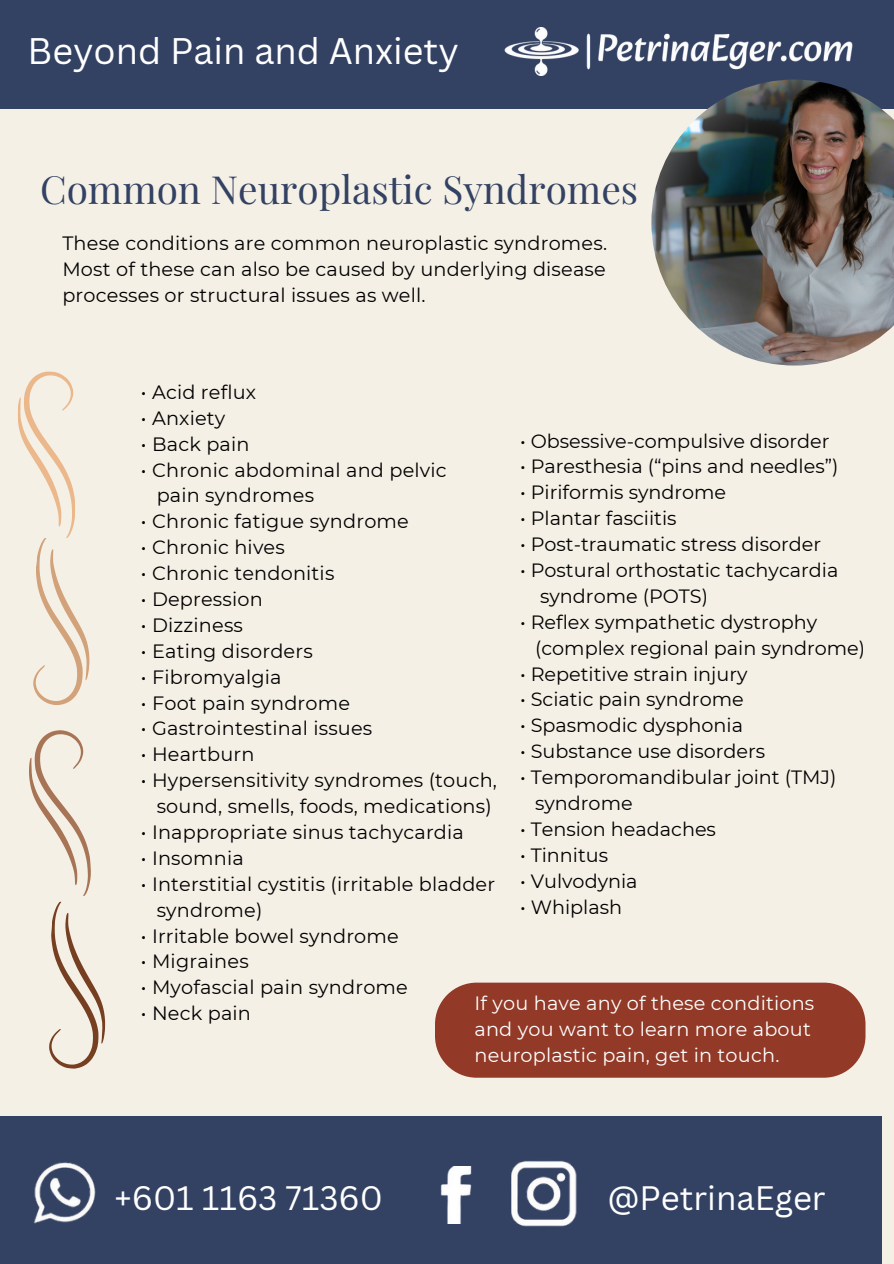
<style>
.page{position:relative;width:894px;height:1264px;background:#fff}
.page>*{position:absolute;margin:0;border:0;box-sizing:border-box;transform-origin:0 0}
.t1{font:38.7px "Playfair Display";color:#334263}
.t2{font:36px "Canva Sans";color:#fff}
.t3{font:33px "Canva Sans";color:#fff}
.t4{font:19.2px/25.8px "Montserrat";letter-spacing:.01em;color:#000;text-align:justify}
.t5{font:19.2px/25.8px "Montserrat";letter-spacing:.01em;color:#fff}
</style>
<div class="page">
<div style="left:0;top:0;width:893px;height:1263px;background:#f5f0e6"></div>
<div style="left:0;top:0;width:893px;height:109px;background:#334263"></div>
<img style="left:651px;top:79px;width:242px;height:286px">
<div style="left:0;top:1116px;width:881px;height:147px;background:#334263"></div>
<img style="left:504px;top:27px;width:348px;height:48px">
<img style="left:33px;top:1162px;width:63px;height:62px">
<img style="left:511px;top:1160px;width:66px;height:67px">
<img style="left:440px;top:1166px;width:32px;height:56px">
<div style="left:435px;top:982px;width:430px;height:95px;background:#923927"></div>
<svg style="left:18px;top:371px;width:72px;height:334px"></svg>
<svg style="left:29px;top:730px;width:77px;height:339px"></svg>
<p class="t2" style="left:28px;top:25px;width:432px">Beyond Pain and Anxiety</p>
<p class="t1" style="left:40px;top:162px;width:599px">Common Neuroplastic Syndromes</p>
<p class="t4" style="left:62px;top:230px;width:546px">These conditions are common neuroplastic syndromes.<br>Most of these can also be caused by underlying disease processes or structural issues as well.</p>
<p class="t4" style="left:141px;top:379px;width:117px">• Acid reflux</p>
<p class="t4" style="left:141px;top:405px;width:86px">• Anxiety</p>
<p class="t4" style="left:141px;top:431px;width:110px">• Back pain</p>
<p class="t4" style="left:141px;top:457px;width:307px">• Chronic abdominal and pelvic</p>
<p class="t4" style="left:157px;top:482px;width:159px">pain syndromes</p>
<p class="t4" style="left:141px;top:508px;width:269px">• Chronic fatigue syndrome</p>
<p class="t4" style="left:141px;top:534px;width:145px">• Chronic hives</p>
<p class="t4" style="left:141px;top:560px;width:195px">• Chronic tendonitis</p>
<p class="t4" style="left:141px;top:586px;width:123px">• Depression</p>
<p class="t4" style="left:141px;top:612px;width:104px">• Dizziness</p>
<p class="t4" style="left:141px;top:638px;width:173px">• Eating disorders</p>
<p class="t4" style="left:141px;top:664px;width:142px">• Fibromyalgia</p>
<p class="t4" style="left:141px;top:689px;width:210px">• Foot pain syndrome</p>
<p class="t4" style="left:141px;top:715px;width:233px">• Gastrointestinal issues</p>
<p class="t4" style="left:141px;top:741px;width:115px">• Heartburn</p>
<p class="t4" style="left:141px;top:767px;width:357px">• Hypersensitivity syndromes (touch,</p>
<p class="t4" style="left:157px;top:793px;width:336px">sound, smells, foods, medications)</p>
<p class="t4" style="left:141px;top:819px;width:324px">• Inappropriate sinus tachycardia</p>
<p class="t4" style="left:141px;top:845px;width:104px">• Insomnia</p>
<p class="t4" style="left:141px;top:871px;width:355px">• Interstitial cystitis (irritable bladder</p>
<p class="t4" style="left:157px;top:896px;width:107px">syndrome)</p>
<p class="t4" style="left:141px;top:922px;width:259px">• Irritable bowel syndrome</p>
<p class="t4" style="left:141px;top:948px;width:109px">• Migraines</p>
<p class="t4" style="left:141px;top:974px;width:268px">• Myofascial pain syndrome</p>
<p class="t4" style="left:141px;top:1000px;width:111px">• Neck pain</p>
<p class="t4" style="left:520px;top:428px;width:311px">• Obsessive-compulsive disorder</p>
<p class="t4" style="left:520px;top:453px;width:320px">• Paresthesia (“pins and needles”)</p>
<p class="t4" style="left:520px;top:479px;width:207px">• Piriformis syndrome</p>
<p class="t4" style="left:520px;top:505px;width:158px">• Plantar fasciitis</p>
<p class="t4" style="left:520px;top:531px;width:302px">• Post-traumatic stress disorder</p>
<p class="t4" style="left:520px;top:557px;width:320px">• Postural orthostatic tachycardia</p>
<p class="t4" style="left:540px;top:583px;width:169px">syndrome (POTS)</p>
<p class="t4" style="left:520px;top:609px;width:298px">• Reflex sympathetic dystrophy</p>
<p class="t4" style="left:535px;top:635px;width:331px">(complex regional pain syndrome)</p>
<p class="t4" style="left:520px;top:660px;width:229px">• Repetitive strain injury</p>
<p class="t4" style="left:520px;top:686px;width:225px">• Sciatic pain syndrome</p>
<p class="t4" style="left:520px;top:712px;width:224px">• Spasmodic dysphonia</p>
<p class="t4" style="left:520px;top:738px;width:247px">• Substance use disorders</p>
<p class="t4" style="left:520px;top:764px;width:318px">• Temporomandibular joint (TMJ)</p>
<p class="t4" style="left:535px;top:790px;width:99px">syndrome</p>
<p class="t4" style="left:520px;top:816px;width:197px">• Tension headaches</p>
<p class="t4" style="left:520px;top:842px;width:90px">• Tinnitus</p>
<p class="t4" style="left:520px;top:867px;width:119px">• Vulvodynia</p>
<p class="t4" style="left:520px;top:893px;width:103px">• Whiplash</p>
<p class="t5" style="left:474px;top:990px;width:341px">If you have any of these conditions and you want to learn more about neuroplastic pain, get in touch.</p>
<p class="t3" style="left:115px;top:1174px;width:270px">+601 1163 71360</p>
<p class="t3" style="left:607px;top:1174px;width:220px">@PetrinaEger</p>
</div>
